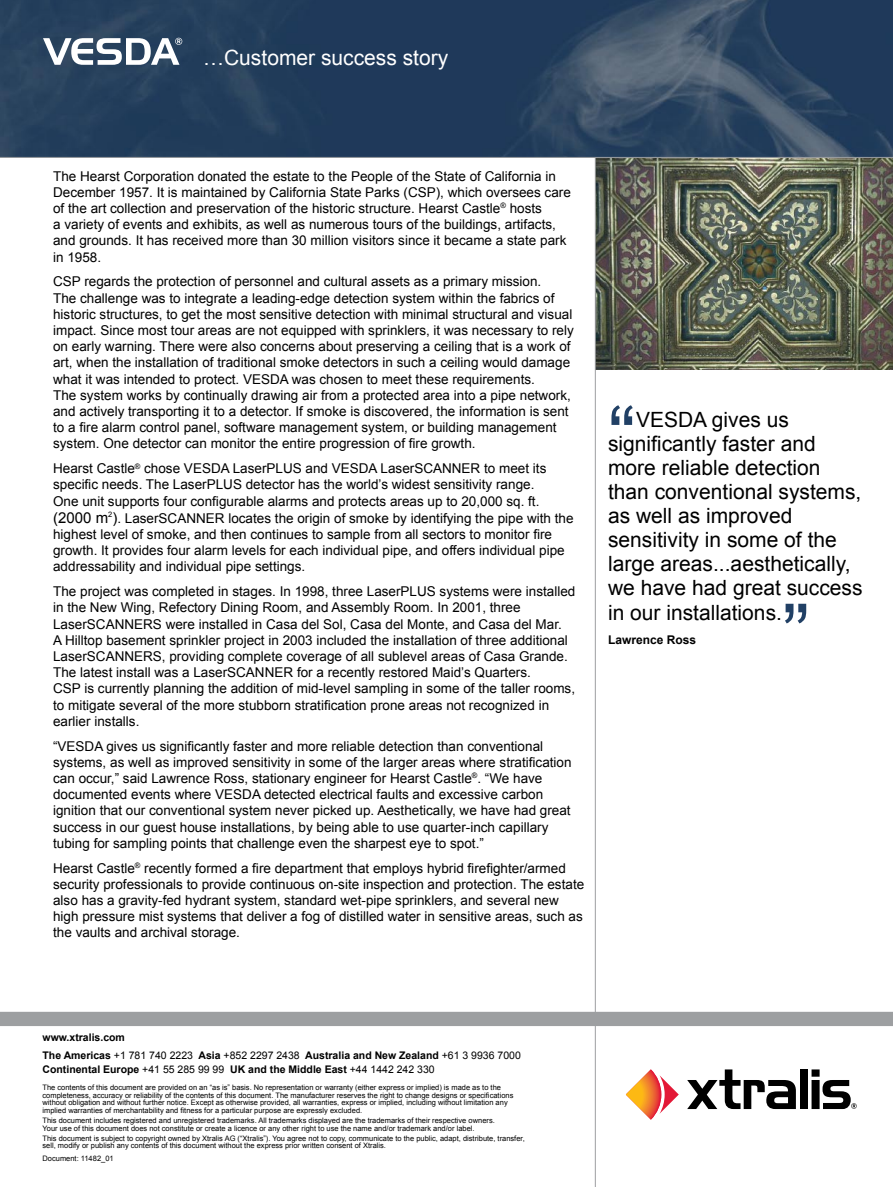
<style>
.page{position:relative;width:893px;height:1187px;background:#fff}
.page>*{position:absolute;margin:0;border:0;box-sizing:border-box;transform-origin:0 0}
.t1{font:84px "Arial";color:#214065}
.t2{font:21px/24px "Arial";color:#000}
.t3{font:21px "Arial";color:#fff}
.t4{font:13.5px/16.2px "Arial";color:#000}
.t5{font:700 12px "Arial";color:#000}
.t6{font:700 10.5px/17.7px "Arial";color:#000}
.t7{font:7.5px/7.5px "Arial";color:#000}
.s1{font-size:15px}
.s2{font-weight:400}
</style>
<div class="page">
<img style="left:596px;top:158px;width:297px;height:211px">
<img style="left:0;top:0;width:893px;height:157px">
<svg style="left:43px;top:38px;width:139px;height:27px"></svg>
<hr style="left:595px;top:157px;width:1px;height:1029px;background:#9d9fa1">
<svg style="left:687px;top:1069px;width:109px;height:39px"></svg>
<div style="left:800px;top:1069px;width:8px;height:39px;background:#000"></div>
<svg style="left:626px;top:1069px;width:53px;height:50px"></svg>
<svg style="left:811px;top:1069px;width:46px;height:39px"></svg>
<svg style="left:0;top:1011px;width:893px;height:14px;background:#a2a4a6"></svg>
<hr style="left:0;top:157px;width:893px;height:1px;background:#9d9fa1">
<h2 class="t3" style="left:203px;top:46px;width:247px">…Customer success story</h2>
<p class="t4" style="left:53px;top:168px;width:519px">The Hearst Corporation donated the estate to the People of the State of California in December 1957. It is maintained by California State Parks (CSP), which oversees care of the art collection and preservation of the historic structure. Hearst Castle<sup>®</sup> hosts<br>a variety of events and exhibits, as well as numerous tours of the buildings, artifacts, and grounds. It has received more than 30 million visitors since it became a state park in 1958.</p>
<p class="t4" style="left:53px;top:273px;width:522px">CSP regards the protection of personnel and cultural assets as a primary mission.<br>The challenge was to integrate a leading-edge detection system within the fabrics of historic structures, to get the most sensitive detection with minimal structural and visual impact. Since most tour areas are not equipped with sprinklers, it was necessary to rely on early warning. There were also concerns about preserving a ceiling that is a work of art, when the installation of traditional smoke detectors in such a ceiling would damage what it was intended to protect. VESDA was chosen to meet these requirements.<br>The system works by continually drawing air from a protected area into a pipe network, and actively transporting it to a detector. If smoke is discovered, the information is sent to a fire alarm control panel, software management system, or building management system. One detector can monitor the entire progression of fire growth.</p>
<p class="t4" style="left:53px;top:460px;width:522px">Hearst Castle<sup>®</sup> chose VESDA LaserPLUS and VESDA LaserSCANNER to meet its specific needs. The LaserPLUS detector has the world’s widest sensitivity range.<br>One unit supports four configurable alarms and protects areas up to 20,000 sq. ft. <span class="s1">(2000 m</span><sup>2</sup><span class="s1">)</span>. LaserSCANNER locates the origin of smoke by identifying the pipe with the highest level of smoke, and then continues to sample from all sectors to monitor fire growth. It provides four alarm levels for each individual pipe, and offers individual pipe addressability and individual pipe settings.</p>
<p class="t4" style="left:53px;top:583px;width:524px">The project was completed in stages. In 1998, three LaserPLUS systems were installed in the New Wing, Refectory Dining Room, and Assembly Room. In 2001, three LaserSCANNERS were installed in Casa del Sol, Casa del Monte, and Casa del Mar.<br>A Hilltop basement sprinkler project in 2003 included the installation of three additional LaserSCANNERS, providing complete coverage of all sublevel areas of Casa Grande.<br>The latest install was a LaserSCANNER for a recently restored Maid’s Quarters.<br>CSP is currently planning the addition of mid-level sampling in some of the taller rooms, to mitigate several of the more stubborn stratification prone areas not recognized in earlier installs.</p>
<p class="t4" style="left:53px;top:737px;width:520px">“VESDA gives us significantly faster and more reliable detection than conventional systems, as well as improved sensitivity in some of the larger areas where stratification can occur,” said Lawrence Ross, stationary engineer for Hearst Castle<sup>®</sup>. “We have documented events where VESDA detected electrical faults and excessive carbon ignition that our conventional system never picked up. Aesthetically, we have had great success in our guest house installations, by being able to use quarter-inch capillary tubing for sampling points that challenge even the sharpest eye to spot.”</p>
<p class="t4" style="left:53px;top:859px;width:533px">Hearst Castle<sup>®</sup> recently formed a fire department that employs hybrid firefighter/armed security professionals to provide continuous on-site inspection and protection. The estate also has a gravity-fed hydrant system, standard wet-pipe sprinklers, and several new high pressure mist systems that deliver a fog of distilled water in sensitive areas, such as the vaults and archival storage.</p>
<h1 class="t1" style="left:608px;top:389px;width:29px">“</h1>
<h2 class="t2" style="left:608px;top:408px;width:256px;text-indent:28px">VESDA gives us significantly faster and more reliable detection than conventional systems, as well as improved sensitivity in some of the large areas...aesthetically, we have had great success in our installations.</h2>
<h1 class="t1" style="left:782px;top:587px;width:29px">”</h1>
<p class="t5" style="left:608px;top:632px;width:90px">Lawrence Ross</p>
<p class="t6" style="left:43px;top:1028px;width:480px">www.xtralis.com<br>The Americas <span class="s2">+1 781 740 2223</span> Asia <span class="s2">+852 2297 2438</span> Australia and New Zealand <span class="s2">+61 3 9936 7000</span></p>
<p class="t6" style="left:43px;top:1060px;width:394px">Continental Europe <span class="s2">+41 55 285 99 99</span> UK and the Middle East <span class="s2">+44 1442 242 330</span></p>
<p class="t7" style="left:43px;top:1083px;width:472px">The contents of this document are provided on an “as is” basis. No representation or warranty (either express or implied) is made as to the completeness, accuracy or reliability of the contents of this document. The manufacturer reserves the right to change designs or specifications without obligation and without further notice. Except as otherwise provided, all warranties, express or implied, including without limitation any implied warranties of merchantability and fitness for a particular purpose are expressly excluded.</p>
<p class="t7" style="left:43px;top:1116px;width:454px">This document includes registered and unregistered trademarks. All trademarks displayed are the trademarks of their respective owners.<br>Your use of this document does not constitute or create a licence or any other right to use the name and/or trademark and/or label.</p>
<p class="t7" style="left:43px;top:1134px;width:484px">This document is subject to copyright owned by Xtralis AG (“Xtralis”). You agree not to copy, communicate to the public, adapt, distribute, transfer, sell, modify or publish any contents of this document without the express prior written consent of Xtralis.</p>
<p class="t7" style="left:43px;top:1153px;width:73px">Document: 11482_01</p>
</div>
